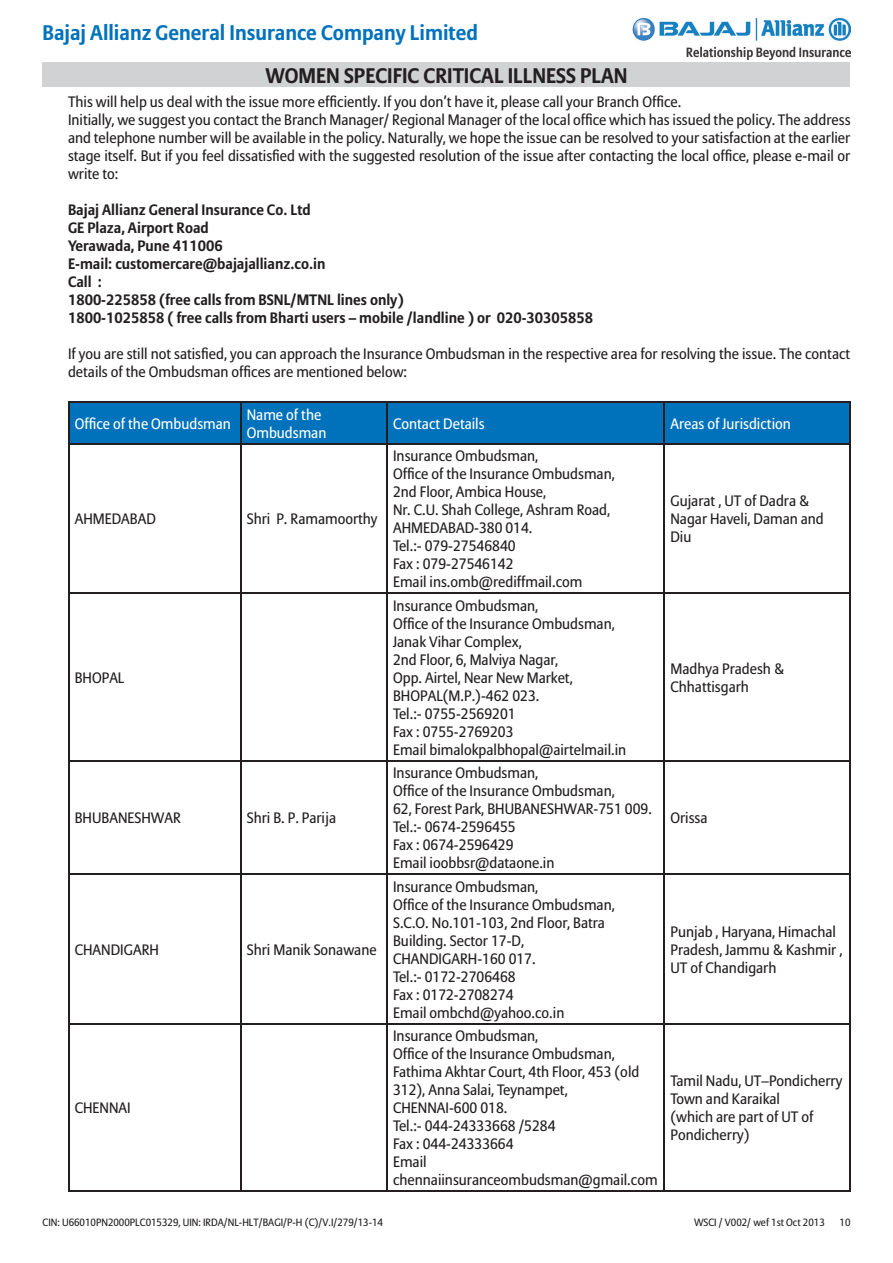
<style>
.page{position:relative;width:893px;height:1263px;background:#fff}
.page>*{position:absolute;margin:0;border:0;box-sizing:border-box;transform-origin:0 0}
.t1{font:700 21px "Allianz Sans";color:#0072bc}
.t2{font:700 21px "Allianz Sans";color:#231f20}
.t3{font:15px/18px "Allianz Sans";color:#231f20}
.t4{font:700 15px/18px "Allianz Sans";color:#231f20}
.t5{font:15px/18px "Allianz Sans";color:#fff}
.t6{font:10.5px "Allianz Sans";color:#231f20}
</style>
<div class="page">
<div style="left:43px;top:62px;width:807px;height:25px;background:#d1d2d4"></div>
<img style="left:632px;top:17px;width:218px;height:42px">
<div style="left:70px;top:403px;width:779px;height:40px;background:#0072bc"></div>
<hr style="left:68px;top:401px;width:173px;height:2px;background:#231f20">
<hr style="left:68px;top:403px;width:2px;height:40px;background:#231f20">
<hr style="left:241px;top:401px;width:146px;height:2px;background:#231f20">
<hr style="left:240px;top:403px;width:2px;height:40px;background:#231f20">
<hr style="left:387px;top:401px;width:277px;height:2px;background:#231f20">
<hr style="left:386px;top:403px;width:2px;height:40px;background:#231f20">
<hr style="left:664px;top:401px;width:186px;height:2px;background:#231f20">
<hr style="left:664px;top:403px;width:1px;height:40px;background:#231f20">
<hr style="left:849px;top:403px;width:1px;height:40px;background:#231f20">
<hr style="left:68px;top:443px;width:173px;height:1px;background:#231f20">
<hr style="left:68px;top:444px;width:2px;height:148px;background:#231f20">
<hr style="left:241px;top:443px;width:146px;height:1px;background:#231f20">
<hr style="left:240px;top:444px;width:2px;height:148px;background:#231f20">
<hr style="left:387px;top:443px;width:277px;height:1px;background:#231f20">
<hr style="left:386px;top:444px;width:2px;height:148px;background:#231f20">
<hr style="left:664px;top:443px;width:186px;height:1px;background:#231f20">
<hr style="left:664px;top:444px;width:1px;height:148px;background:#231f20">
<hr style="left:849px;top:444px;width:1px;height:148px;background:#231f20">
<hr style="left:68px;top:592px;width:173px;height:2px;background:#231f20">
<hr style="left:68px;top:594px;width:2px;height:166px;background:#231f20">
<hr style="left:241px;top:592px;width:146px;height:2px;background:#231f20">
<hr style="left:240px;top:594px;width:2px;height:166px;background:#231f20">
<hr style="left:387px;top:592px;width:277px;height:2px;background:#231f20">
<hr style="left:386px;top:594px;width:2px;height:166px;background:#231f20">
<hr style="left:664px;top:592px;width:186px;height:2px;background:#231f20">
<hr style="left:664px;top:594px;width:1px;height:166px;background:#231f20">
<hr style="left:849px;top:594px;width:1px;height:166px;background:#231f20">
<hr style="left:68px;top:760px;width:173px;height:1px;background:#231f20">
<hr style="left:68px;top:761px;width:2px;height:112px;background:#231f20">
<hr style="left:241px;top:760px;width:146px;height:1px;background:#231f20">
<hr style="left:240px;top:761px;width:2px;height:112px;background:#231f20">
<hr style="left:387px;top:760px;width:277px;height:1px;background:#231f20">
<hr style="left:386px;top:761px;width:2px;height:112px;background:#231f20">
<hr style="left:664px;top:760px;width:186px;height:1px;background:#231f20">
<hr style="left:664px;top:761px;width:1px;height:112px;background:#231f20">
<hr style="left:849px;top:761px;width:1px;height:112px;background:#231f20">
<hr style="left:68px;top:873px;width:173px;height:2px;background:#231f20">
<hr style="left:68px;top:875px;width:2px;height:148px;background:#231f20">
<hr style="left:241px;top:873px;width:146px;height:2px;background:#231f20">
<hr style="left:240px;top:875px;width:2px;height:148px;background:#231f20">
<hr style="left:387px;top:873px;width:277px;height:2px;background:#231f20">
<hr style="left:386px;top:875px;width:2px;height:148px;background:#231f20">
<hr style="left:664px;top:873px;width:186px;height:2px;background:#231f20">
<hr style="left:664px;top:875px;width:1px;height:148px;background:#231f20">
<hr style="left:849px;top:875px;width:1px;height:148px;background:#231f20">
<hr style="left:68px;top:1023px;width:173px;height:1px;background:#231f20">
<hr style="left:68px;top:1024px;width:2px;height:167px;background:#231f20">
<hr style="left:241px;top:1023px;width:146px;height:1px;background:#231f20">
<hr style="left:240px;top:1024px;width:2px;height:167px;background:#231f20">
<hr style="left:387px;top:1023px;width:277px;height:1px;background:#231f20">
<hr style="left:386px;top:1024px;width:2px;height:167px;background:#231f20">
<hr style="left:664px;top:1023px;width:186px;height:1px;background:#231f20">
<hr style="left:664px;top:1024px;width:1px;height:167px;background:#231f20">
<hr style="left:849px;top:1024px;width:1px;height:167px;background:#231f20">
<hr style="left:68px;top:1191px;width:173px;height:1px;background:#231f20">
<hr style="left:241px;top:1191px;width:146px;height:1px;background:#231f20">
<hr style="left:387px;top:1191px;width:277px;height:1px;background:#231f20">
<hr style="left:664px;top:1191px;width:186px;height:1px;background:#231f20">
<h1 class="t1" style="left:43px;top:20px;width:437px">Bajaj Allianz General Insurance Company Limited</h1>
<h1 class="t2" style="left:265px;top:63px;width:364px">WOMEN SPECIFIC CRITICAL ILLNESS PLAN</h1>
<p class="t3" style="left:68px;top:93px;width:784px">This will help us deal with the issue more efficiently. If you don’t have it, please call your Branch Office.<br>Initially, we suggest you contact the Branch Manager/ Regional Manager of the local office which has issued the policy. The address and telephone number will be available in the policy. Naturally, we hope the issue can be resolved to your satisfaction at the earlier stage itself. But if you feel dissatisfied with the suggested resolution of the issue after contacting the local office, please e-mail or write to:</p>
<p class="t4" style="left:68px;top:201px;width:527px">Bajaj Allianz General Insurance Co. Ltd<br>GE Plaza, Airport Road<br>Yerawada, Pune 411006<br>E-mail: customercare@bajajallianz.co.in<br>Call :<br>1800-225858 (free calls from BSNL/MTNL lines only)<br>1800-1025858 ( free calls from Bharti users – mobile /landline ) or 020-30305858</p>
<p class="t3" style="left:68px;top:345px;width:784px">If you are still not satisfied, you can approach the Insurance Ombudsman in the respective area for resolving the issue. The contact details of the Ombudsman offices are mentioned below:</p>
<p class="t5" style="left:75px;top:414px;width:158px">Office of the Ombudsman</p>
<p class="t5" style="left:247px;top:405px;width:81px">Name of the<br>Ombudsman</p>
<p class="t5" style="left:393px;top:414px;width:93px">Contact Details</p>
<p class="t5" style="left:670px;top:414px;width:122px">Areas of Jurisdiction</p>
<p class="t3" style="left:75px;top:510px;width:83px">AHMEDABAD</p>
<p class="t3" style="left:247px;top:510px;width:132px">Shri P. Ramamoorthy</p>
<p class="t3" style="left:75px;top:668px;width:51px">BHOPAL</p>
<p class="t3" style="left:75px;top:809px;width:108px">BHUBANESHWAR</p>
<p class="t3" style="left:247px;top:809px;width:91px">Shri B. P. Parija</p>
<p class="t3" style="left:75px;top:940px;width:86px">CHANDIGARH</p>
<p class="t3" style="left:247px;top:940px;width:131px">Shri Manik Sonawane</p>
<p class="t3" style="left:75px;top:1099px;width:57px">CHENNAI</p>
<p class="t3" style="left:393px;top:447px;width:223px">Insurance Ombudsman,<br>Office of the Insurance Ombudsman,<br>2nd Floor, Ambica House,<br>Nr. C.U. Shah College, Ashram Road,<br>AHMEDABAD-380 014.<br>Tel.:- 079-27546840<br>Fax : 079-27546142<br>Email ins.omb@rediffmail.com</p>
<p class="t3" style="left:393px;top:596px;width:235px">Insurance Ombudsman,<br>Office of the Insurance Ombudsman,<br>Janak Vihar Complex,<br>2nd Floor, 6, Malviya Nagar,<br>Opp. Airtel, Near New Market,<br>BHOPAL(M.P.)-462 023.<br>Tel.:- 0755-2569201<br>Fax : 0755-2769203<br>Email bimalokpalbhopal@airtelmail.in</p>
<p class="t3" style="left:393px;top:764px;width:260px">Insurance Ombudsman,<br>Office of the Insurance Ombudsman,<br>62, Forest Park, BHUBANESHWAR-751 009.<br>Tel.:- 0674-2596455<br>Fax : 0674-2596429<br>Email ioobbsr@dataone.in</p>
<p class="t3" style="left:393px;top:877px;width:223px">Insurance Ombudsman,<br>Office of the Insurance Ombudsman,<br>S.C.O. No.101-103, 2nd Floor, Batra<br>Building. Sector 17-D,<br>CHANDIGARH-160 017.<br>Tel.:- 0172-2706468<br>Fax : 0172-2708274<br>Email ombchd@yahoo.co.in</p>
<p class="t3" style="left:393px;top:1027px;width:266px">Insurance Ombudsman,<br>Office of the Insurance Ombudsman,<br>Fathima Akhtar Court, 4th Floor, 453 (old<br>312), Anna Salai, Teynampet,<br>CHENNAI-600 018.<br>Tel.:- 044-24333668 /5284<br>Fax : 044-24333664<br>Email chennaiinsuranceombudsman@gmail.com</p>
<p class="t3" style="left:670px;top:492px;width:155px">Gujarat , UT of Dadra &amp;<br>Nagar Haveli, Daman and<br>Diu</p>
<p class="t3" style="left:670px;top:659px;width:116px">Madhya Pradesh &amp;<br>Chhattisgarh</p>
<p class="t3" style="left:670px;top:809px;width:39px">Orissa</p>
<p class="t3" style="left:670px;top:922px;width:174px">Punjab , Haryana, Himachal<br>Pradesh, Jammu &amp; Kashmir ,<br>UT of Chandigarh</p>
<p class="t3" style="left:670px;top:1072px;width:173px">Tamil Nadu, UT–Pondicherry<br>Town and Karaikal<br>(which are part of UT of<br>Pondicherry)</p>
<p class="t6" style="left:43px;top:1215px;width:342px">CIN: U66010PN2000PLC015329, UIN: IRDA/NL-HLT/BAGI/P-H (C)/V.I/279/13-14</p>
<p class="t6" style="left:694px;top:1215px;width:132px">WSCI / V002/ wef 1st Oct 2013</p>
<p class="t6" style="left:839px;top:1215px;width:12px">10</p>
</div>
